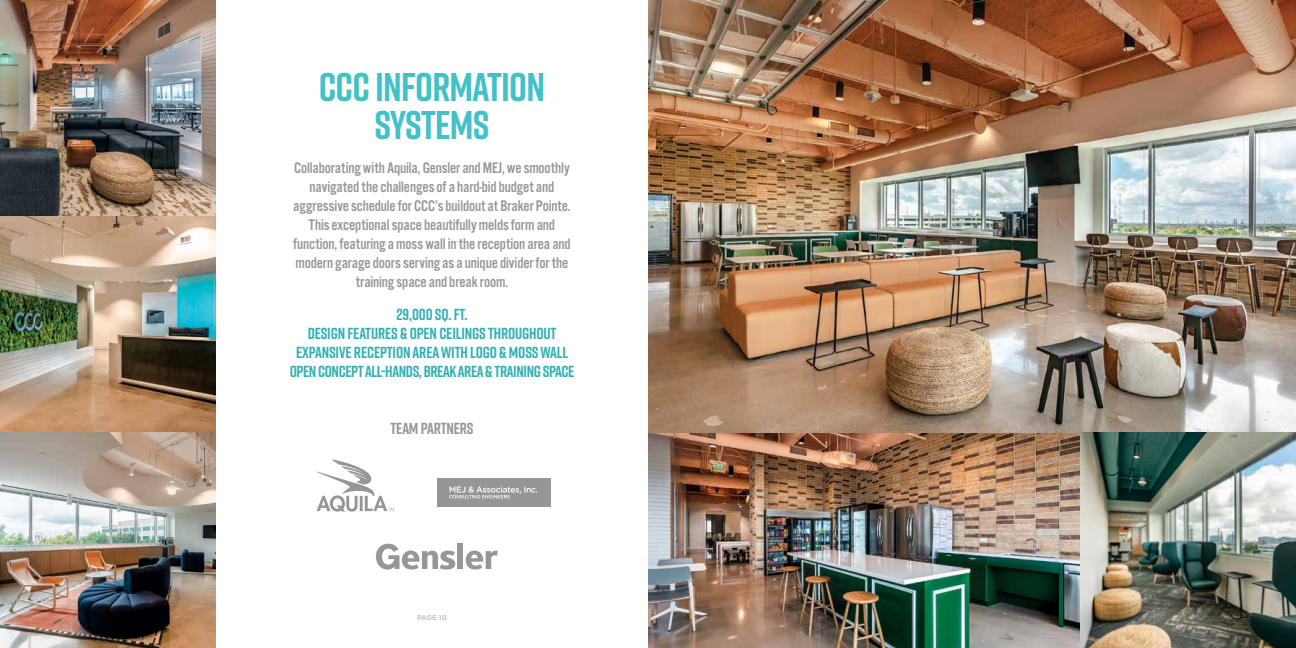
<style>
.page{position:relative;width:1296px;height:648px;background:#fff}
.page>*{position:absolute;margin:0;border:0;box-sizing:border-box;transform-origin:0 0}
.t1{font:700 40px/38px "Rift";letter-spacing:-.02em;color:#42c1c7;text-align:center}
.t2{font:16px/19px "Alternate Got No 3 D";letter-spacing:-.01em;color:#969696;text-align:center}
.t3{font:700 16px/19px "Rift";letter-spacing:-.01em;color:#34b0b5;text-align:center}
.t4{font:700 16px "Rift";letter-spacing:-.01em;color:#969696}
.t5{font:700 7px "Gotham";letter-spacing:-.025em;color:#c2c1c2}
</style>
<div class="page">
<img style="left:648px;top:432px;width:432px;height:216px">
<img style="left:648px;top:0;width:648px;height:432px">
<img style="left:0;top:216px;width:216px;height:216px">
<img style="left:1080px;top:432px;width:216px;height:216px">
<img style="left:0;top:0;width:216px;height:216px">
<img style="left:0;top:432px;width:216px;height:216px">
<div style="left:437px;top:479px;width:114px;height:28px;background:#969696"></div>
<svg style="left:449px;top:486px;width:88px;height:12px"></svg>
<img style="left:316px;top:459px;width:79px;height:53px">
<div style="left:458px;top:544px;width:5px;height:25px;background:#969696"></div>
<svg style="left:466px;top:551px;width:32px;height:19px"></svg>
<svg style="left:376px;top:544px;width:79px;height:26px"></svg>
<h1 class="t1" style="left:319px;top:68px;width:228px">CCC INFORMATION<br>SYSTEMS</h1>
<p class="t2" style="left:293px;top:158px;width:279px">Collaborating with Aquila, Gensler and MEJ, we smoothly navigated the challenges of a hard-bid budget and aggressive schedule for CCC’s buildout at Braker Pointe.<br>This exceptional space beautifully melds form and function, featuring a moss wall in the reception area and modern garage doors serving as a unique divider for the training space and break room.</p>
<p class="t3" style="left:290px;top:305px;width:286px">29,000 SQ. FT.<br>DESIGN FEATURES &amp; OPEN CEILINGS THROUGHOUT EXPANSIVE RECEPTION AREA WITH LOGO &amp; MOSS WALL OPEN CONCEPT ALL-HANDS, BREAK AREA &amp; TRAINING SPACE</p>
<p class="t4" style="left:390px;top:417px;width:85px">TEAM PARTNERS</p>
<p class="t5" style="left:417px;top:612px;width:31px">PAGE 10</p>
</div>
